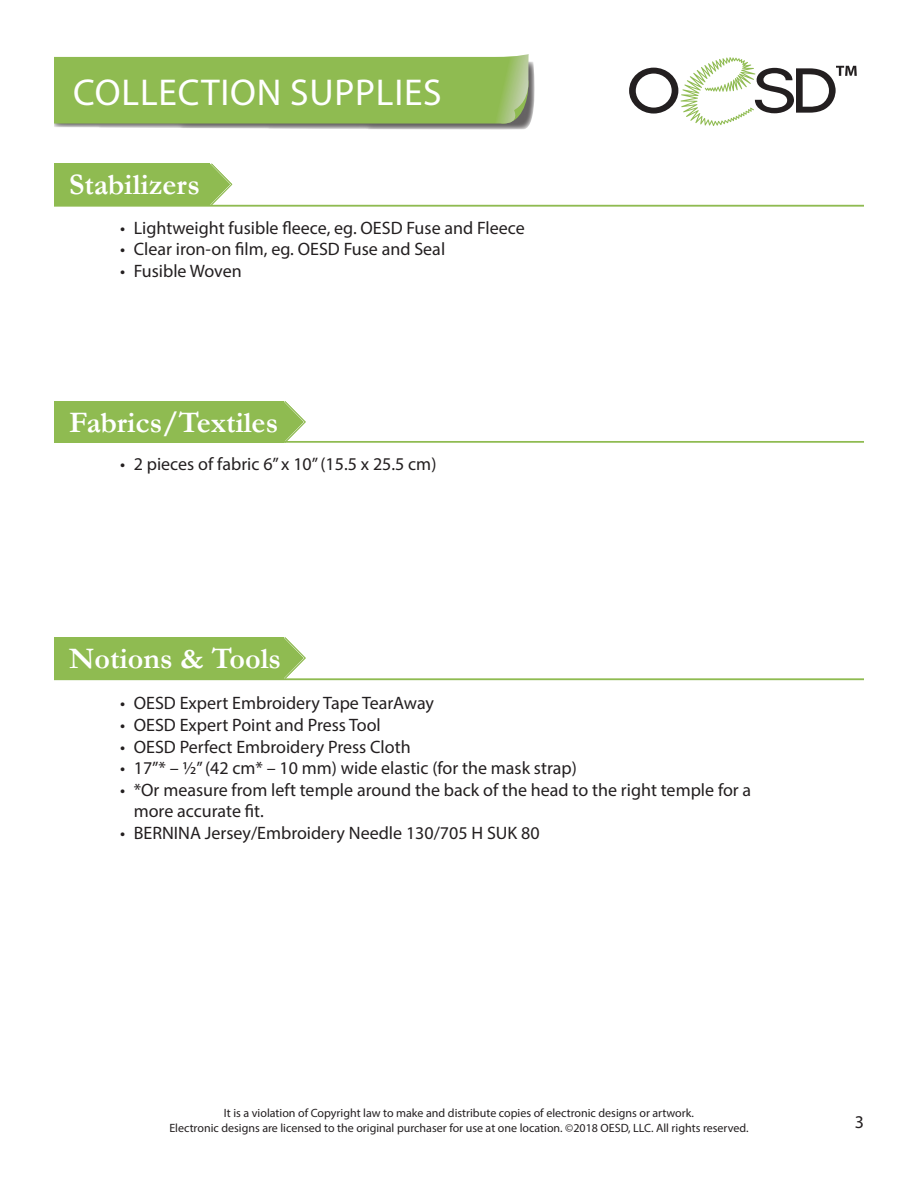
<style>
.page{position:relative;width:918px;height:1188px;background:#fff}
.page>*{position:absolute;margin:0;border:0;box-sizing:border-box;transform-origin:0 0}
.t1{font:37.5px "Myriad Pro";letter-spacing:.02em;color:#fff}
.t2{font:700 30px "Garamond";color:#fff}
.t3{font:18px/21.6px "Myriad Pro";color:#231f20}
.t4{font:12px/14.4px "Myriad Pro";color:#231f20;text-align:center}
</style>
<div class="page">
<svg style="left:54px;top:54px;width:481px;height:76px;background:#96bc62"></svg>
<svg style="left:629px;top:57px;width:228px;height:69px"></svg>
<div style="left:54px;top:164px;width:156px;height:41px;background:#8fbb51"></div>
<svg style="left:210px;top:164px;width:22px;height:41px"></svg>
<hr style="left:54px;top:205px;width:810px;height:1px;background:#8fbb51">
<hr style="left:54px;top:441px;width:810px;height:1px;background:#8fbb51">
<hr style="left:54px;top:679px;width:810px;height:1px;background:#8fbb51">
<div style="left:54px;top:401px;width:229px;height:41px;background:#8fbb51"></div>
<svg style="left:283px;top:401px;width:23px;height:40px"></svg>
<div style="left:54px;top:637px;width:229px;height:42px;background:#8fbb51"></div>
<svg style="left:283px;top:637px;width:23px;height:42px"></svg>
<h1 class="t1" style="left:73px;top:69px;width:370px">COLLECTION SUPPLIES</h1>
<h2 class="t2" style="left:69px;top:164px;width:132px">Stabilizers</h2>
<p class="t3" style="left:120px;top:216px;width:406px">• Lightweight fusible fleece, eg. OESD Fuse and Fleece</p>
<p class="t3" style="left:120px;top:238px;width:326px">• Clear iron-on film, eg. OESD Fuse and Seal</p>
<p class="t3" style="left:120px;top:260px;width:123px">• Fusible Woven</p>
<h2 class="t2" style="left:69px;top:402px;width:210px">Fabrics/Textiles</h2>
<p class="t3" style="left:120px;top:453px;width:318px">• 2 pieces of fabric 6” x 10” (15.5 x 25.5 cm)</p>
<h2 class="t2" style="left:69px;top:638px;width:213px">Notions &amp; Tools</h2>
<p class="t3" style="left:120px;top:692px;width:315px">• OESD Expert Embroidery Tape TearAway</p>
<p class="t3" style="left:120px;top:714px;width:262px">• OESD Expert Point and Press Tool</p>
<p class="t3" style="left:120px;top:735px;width:292px">• OESD Perfect Embroidery Press Cloth</p>
<p class="t3" style="left:120px;top:757px;width:458px">• 17”* – ½” (42 cm* – 10 mm) wide elastic (for the mask strap)</p>
<p class="t3" style="left:134px;top:779px;width:619px;text-indent:-14px">• *Or measure from left temple around the back of the head to the right temple for a more accurate fit.</p>
<p class="t3" style="left:120px;top:822px;width:421px">• BERNINA Jersey/Embroidery Needle 130/705 H SUK 80</p>
<p class="t4" style="left:169px;top:1106px;width:581px">It is a violation of Copyright law to make and distribute copies of electronic designs or artwork.<br>Electronic designs are licensed to the original purchaser for use at one location. ©2018 OESD, LLC. All rights reserved.</p>
<p class="t3" style="left:855px;top:1110px;width:11px">3</p>
</div>
